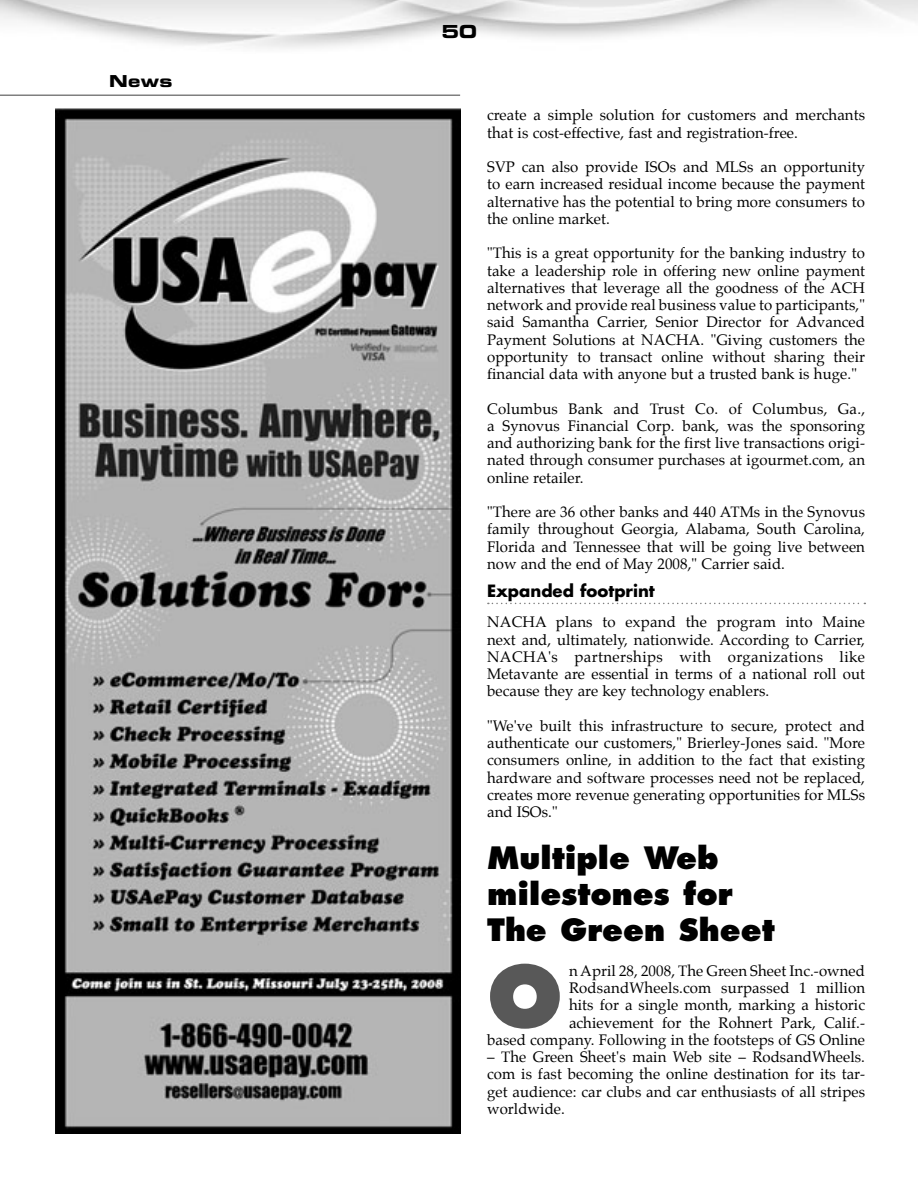
<style>
.page{position:relative;width:918px;height:1188px;background:#fff}
.page>*{position:absolute;margin:0;border:0;box-sizing:border-box;transform-origin:0 0}
.t1{font:800 83.7px "Futura";color:#585858}
.t2{font:800 30px/36px "Futura";color:#000}
.t3{font:18px "Eurostile Bold Extended Two";color:#000}
.t4{font:700 16.5px "Futura";color:#000}
.t5{font:16.5px "Eurostile Bold Extended Two";color:#000}
.t6{font:15px/17.2px "Palatino";letter-spacing:.005em;color:#000;text-align:justify}
</style>
<div class="page">
<hr style="left:0;top:94px;width:460px;height:2px;background:#7f7f7f">
<img style="left:55px;top:108px;width:405px;height:1026px">
<svg style="left:488px;top:603px;width:377px;height:1px"></svg>
<p class="t5" style="left:109px;top:75px;width:65px">News</p>
<p class="t3" style="left:442px;top:25px;width:37px">50</p>
<p class="t6" style="left:487px;top:108px;width:379px">create a simple solution for customers and merchants that is cost-effective, fast and registration-free.</p>
<p class="t6" style="left:487px;top:159px;width:379px">SVP can also provide ISOs and MLSs an opportunity to earn increased residual income because the payment alternative has the potential to bring more consumers to the online market.</p>
<p class="t6" style="left:487px;top:246px;width:379px">"This is a great opportunity for the banking industry to take a leadership role in offering new online payment alternatives that leverage all the goodness of the ACH network and provide real business value to participants," said Samantha Carrier, Senior Director for Advanced Payment Solutions at NACHA. "Giving customers the opportunity to transact online without sharing their financial data with anyone but a trusted bank is huge."</p>
<p class="t6" style="left:487px;top:401px;width:380px">Columbus Bank and Trust Co. of Columbus, Ga., a Synovus Financial Corp. bank, was the sponsoring and authorizing bank for the first live transactions origi&shy;nated through consumer purchases at igourmet.com, an online retailer.</p>
<p class="t6" style="left:487px;top:504px;width:379px">"There are 36 other banks and 440 ATMs in the Synovus family throughout Georgia, Alabama, South Carolina, Florida and Tennessee that will be going live between now and the end of May 2008," Carrier said.</p>
<p class="t4" style="left:487px;top:583px;width:169px">Expanded footprint</p>
<p class="t6" style="left:487px;top:615px;width:380px">NACHA plans to expand the program into Maine next and, ultimately, nationwide. According to Carrier, NACHA's partnerships with organizations like Metavante are essential in terms of a national roll out because they are key technology enablers.</p>
<p class="t6" style="left:487px;top:718px;width:379px">"We've built this infrastructure to secure, protect and authenticate our customers," Brierley-Jones said. "More consumers online, in addition to the fact that existing hardware and software processes need not be replaced, creates more revenue generating opportunities for MLSs and ISOs."</p>
<h2 class="t2" style="left:487px;top:843px;width:289px">Multiple Web milestones for<br>The Green Sheet</h2>
<h1 class="t1" style="left:487px;top:960px;width:77px">O</h1>
<p class="t6" style="left:487px;top:963px;width:380px;text-align:right">n April 28, 2008, The Green Sheet Inc.-owned RodsandWheels.com surpassed 1 million<br>hits for a single month, marking a historic achievement for the Rohnert Park, Calif.-<br>based company. Following in the footsteps of GS Online</p>
<p class="t6" style="left:487px;top:1050px;width:379px">– The Green Sheet's main Web site – RodsandWheels. com is fast becoming the online destination for its tar&shy;get audience: car clubs and car enthusiasts of all stripes worldwide.</p>
</div>
